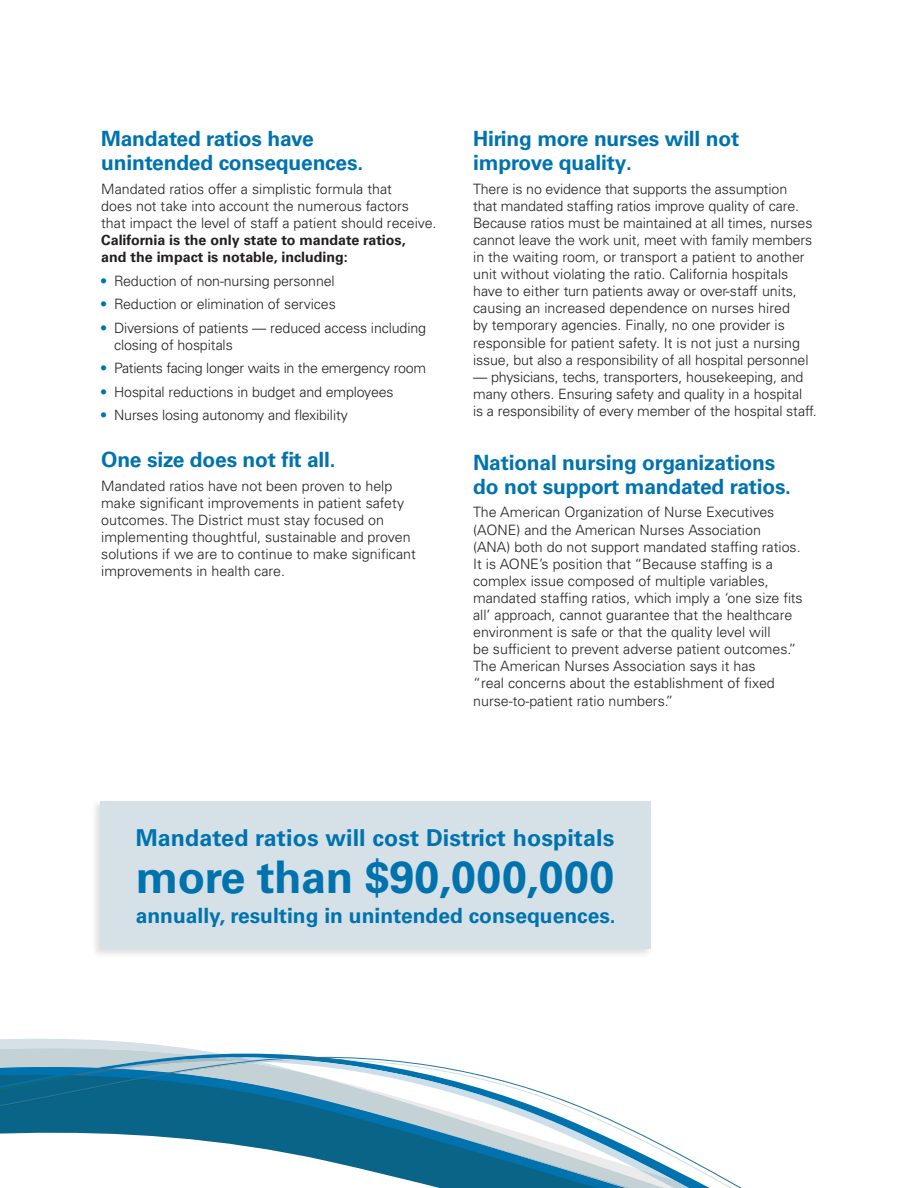
<style>
.page{position:relative;width:918px;height:1188px;background:#fff}
.page>*{position:absolute;margin:0;border:0;box-sizing:border-box;transform-origin:0 0}
.t1{font:700 45px "Univers LT Std";letter-spacing:-.01em;color:#0073ae}
.t2{font:700 23.25px "Univers LT Std";letter-spacing:.005em;color:#0073ae}
.t3{font:700 21px/24px "Univers LT Std";letter-spacing:-.01em;color:#0073ae}
.t4{font:300 14.25px/17.1px "Univers LT Std";color:#231f20}
.t5{font:700 14.25px/17.1px "Univers LT Std";color:#231f20}
.t6{font:300 14.25px "Univers LT Std";letter-spacing:-.02em;color:#231f20}
.s1{font-weight:400;color:#0073ae}
</style>
<div class="page">
<svg style="left:0;top:1038px;width:268px;height:16px"></svg>
<svg style="left:0;top:1054px;width:742px;height:134px"></svg>
<div style="left:91px;top:798px;width:563px;height:160px;background:#231f20;opacity:.15"></div>
<div style="left:100px;top:801px;width:551px;height:148px;background:#d5e1e7"></div>
<h3 class="t3" style="left:101px;top:127px;width:263px">Mandated ratios have unintended consequences.</h3>
<p class="t4" style="left:101px;top:180px;width:337px">Mandated ratios offer a simplistic formula that<br>does not take into account the numerous factors that impact the level of staff a patient should receive.</p>
<p class="t5" style="left:101px;top:232px;width:306px">California is the only state to mandate ratios, and the impact is notable, including:</p>
<p class="t4" style="left:101px;top:272px;width:235px"><span class="s1">•</span> Reduction of non-nursing personnel</p>
<p class="t4" style="left:101px;top:296px;width:236px"><span class="s1">•</span> Reduction or elimination of services</p>
<p class="t4" style="left:114px;top:319px;width:314px;text-indent:-13px"><span class="s1">•</span> Diversions of patients — reduced access including closing of hospitals</p>
<p class="t6" style="left:101px;top:360px;width:326px"><span class="s1">•</span> Patients facing longer waits in the emergency room</p>
<p class="t4" style="left:101px;top:383px;width:294px"><span class="s1">•</span> Hospital reductions in budget and employees</p>
<p class="t4" style="left:101px;top:407px;width:248px"><span class="s1">•</span> Nurses losing autonomy and flexibility</p>
<h3 class="t3" style="left:101px;top:448px;width:236px">One size does not fit all.</h3>
<p class="t4" style="left:101px;top:477px;width:316px">Mandated ratios have not been proven to help make significant improvements in patient safety outcomes. The District must stay focused on implementing thoughtful, sustainable and proven solutions if we are to continue to make significant improvements in health care.</p>
<h3 class="t3" style="left:473px;top:127px;width:268px">Hiring more nurses will not improve quality.</h3>
<p class="t4" style="left:473px;top:180px;width:341px">There is no evidence that supports the assumption that mandated staffing ratios improve quality of care.<br>Because ratios must be maintained at all times, nurses cannot leave the work unit, meet with family members in the waiting room, or transport a patient to another unit without violating the ratio. California hospitals have to either turn patients away or over-staff units, causing an increased dependence on nurses hired<br>by temporary agencies. Finally, no one provider is responsible for patient safety. It is not just a nursing issue, but also a responsibility of all hospital personnel</p>
<p class="t4" style="left:473px;top:368px;width:345px">— physicians, techs, transporters, housekeeping, and many others. Ensuring safety and quality in a hospital<br>is a responsibility of every member of the hospital staff.</p>
<h3 class="t3" style="left:473px;top:451px;width:319px">National nursing organizations do not support mandated ratios.</h3>
<p class="t4" style="left:473px;top:504px;width:331px">The American Organization of Nurse Executives (AONE) and the American Nurses Association<br>(ANA) both do not support mandated staffing ratios.<br>It is AONE’s position that “Because staffing is a complex issue composed of multiple variables, mandated staffing ratios, which imply a ‘one size fits all’ approach, cannot guarantee that the healthcare environment is safe or that the quality level will<br>be sufficient to prevent adverse patient outcomes.” The American Nurses Association says it has<br>“real concerns about the establishment of fixed nurse-to-patient ratio numbers.”</p>
<h2 class="t2" style="left:136px;top:824px;width:480px">Mandated ratios will cost District hospitals</h2>
<h1 class="t1" style="left:136px;top:851px;width:480px">more than $90,000,000</h1>
<h3 class="t3" style="left:136px;top:904px;width:481px">annually, resulting in unintended consequences.</h3>
</div>
